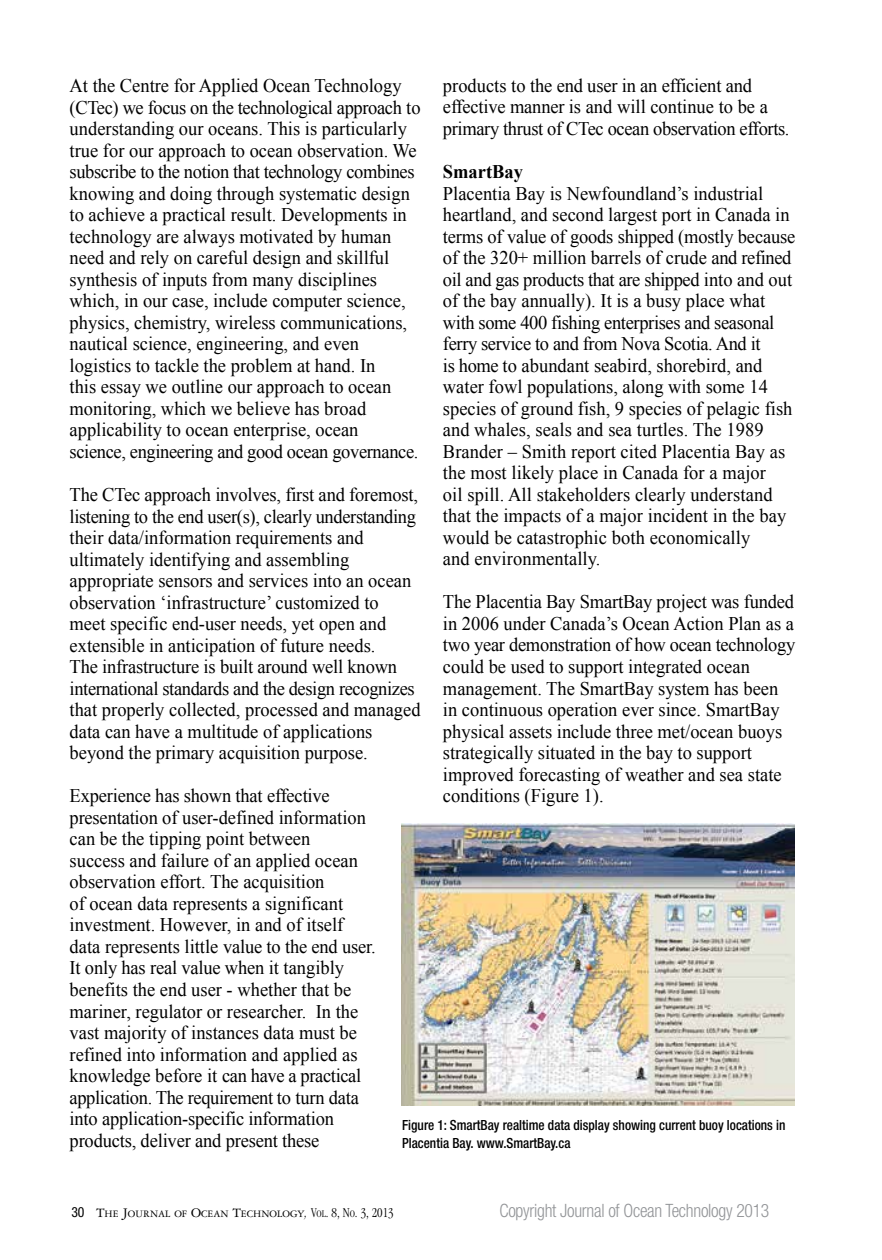
<style>
.page{position:relative;width:882px;height:1260px;background:#fff}
.page>*{position:absolute;margin:0;border:0;box-sizing:border-box;transform-origin:0 0}
.t1{font:19.25px/21.5px "Times New Roman";color:#000;scale:.96 1}
.t2{font:700 19.25px "Times New Roman";color:#000;scale:.96 1}
.t3{font:300 condensed 18.38px "Helvetica Neue";letter-spacing:-.015em;color:#939598;scale:.96 1}
.t4{font:500 condensed 14px/17.5px "Helvetica Neue";color:#000;scale:.95 1}
.t5{font:10.5px "Garamond Three";color:#000}
.s1{font-family:"Helvetica Neue";font-stretch:condensed;font-size:14px}
.s2{font-size:14px}
.s3{font-family:"Garamond";font-weight:300;font-style:italic;font-stretch:condensed;font-size:14px}
.s4{font-family:"Garamond";font-weight:300;font-stretch:condensed;font-size:14px}
.s5{font-family:"Garamond";font-weight:300;font-stretch:condensed}
</style>
<div class="page">
<img style="left:402px;top:823px;width:393px;height:283px">
<p class="t1" style="left:443px;top:74px;width:363px">products to the end user in an efficient and effective manner is and will continue to be a primary thrust of CTec ocean observation efforts.</p>
<p class="t2" style="left:443px;top:158px;width:85px">SmartBay</p>
<p class="t1" style="left:443px;top:182px;width:369px">Placentia Bay is Newfoundland’s industrial heartland, and second largest port in Canada in terms of value of goods shipped (mostly because of the 320+ million barrels of crude and refined oil and gas products that are shipped into and out of the bay annually). It is a busy place what with some 400 fishing enterprises and seasonal ferry service to and from Nova Scotia. And it<br>is home to abundant seabird, shorebird, and water fowl populations, along with some 14 species of ground fish, 9 species of pelagic fish and whales, seals and sea turtles. The 1989<br>Brander – Smith report cited Placentia Bay as the most likely place in Canada for a major<br>oil spill. All stakeholders clearly understand that the impacts of a major incident in the bay would be catastrophic both economically<br>and environmentally.</p>
<p class="t1" style="left:443px;top:591px;width:369px">The Placentia Bay SmartBay project was funded in 2006 under Canada’s Ocean Action Plan as a two year demonstration of how ocean technology could be used to support integrated ocean management. The SmartBay system has been in continuous operation ever since. SmartBay physical assets include three met/ocean buoys strategically situated in the bay to support improved forecasting of weather and sea state conditions (Figure 1).</p>
<p class="t1" style="left:70px;top:75px;width:367px">At the Centre for Applied Ocean Technology (CTec) we focus on the technological approach to understanding our oceans. This is particularly true for our approach to ocean observation. We subscribe to the notion that technology combines knowing and doing through systematic design to achieve a practical result. Developments in technology are always motivated by human need and rely on careful design and skillful synthesis of inputs from many disciplines which, in our case, include computer science, physics, chemistry, wireless communications, nautical science, engineering, and even logistics to tackle the problem at hand. In<br>this essay we outline our approach to ocean monitoring, which we believe has broad applicability to ocean enterprise, ocean<br>science, engineering and good ocean governance.</p>
<p class="t1" style="left:70px;top:484px;width:367px">The CTec approach involves, first and foremost, listening to the end user(s), clearly understanding their data/information requirements and ultimately identifying and assembling appropriate sensors and services into an ocean observation ‘infrastructure’ customized to<br>meet specific end-user needs, yet open and extensible in anticipation of future needs.<br>The infrastructure is built around well known international standards and the design recognizes that properly collected, processed and managed data can have a multitude of applications beyond the primary acquisition purpose.</p>
<p class="t1" style="left:70px;top:785px;width:320px">Experience has shown that effective presentation of user-defined information can be the tipping point between<br>success and failure of an applied ocean observation effort. The acquisition<br>of ocean data represents a significant investment. However, in and of itself data represents little value to the end user.<br>It only has real value when it tangibly benefits the end user - whether that be mariner, regulator or researcher. In the vast majority of instances data must be refined into information and applied as knowledge before it can have a practical application. The requirement to turn data into application-specific information products, deliver and present these</p>
<p class="t4" style="left:402px;top:1116px;width:405px">Figure 1: SmartBay realtime data display showing current buoy locations in<br>Placentia Bay. www.SmartBay.ca</p>
<p class="t5" style="left:71px;top:1208px;width:324px"><span class="s1">30</span> <span class="s2">T</span>HE <span class="s2">J</span>OURNAL OF <span class="s2">O</span>CEAN <span class="s2">T</span>ECHNOLOGY<span class="s3">,</span> <span class="s4">V</span><span class="s5">ol</span><span class="s4">. 8, N</span><span class="s5">o</span><span class="s4">. 3, 2013</span></p>
<p class="t3" style="left:500px;top:1200px;width:283px">Copyright Journal of Ocean Technology 2013</p>
</div>
